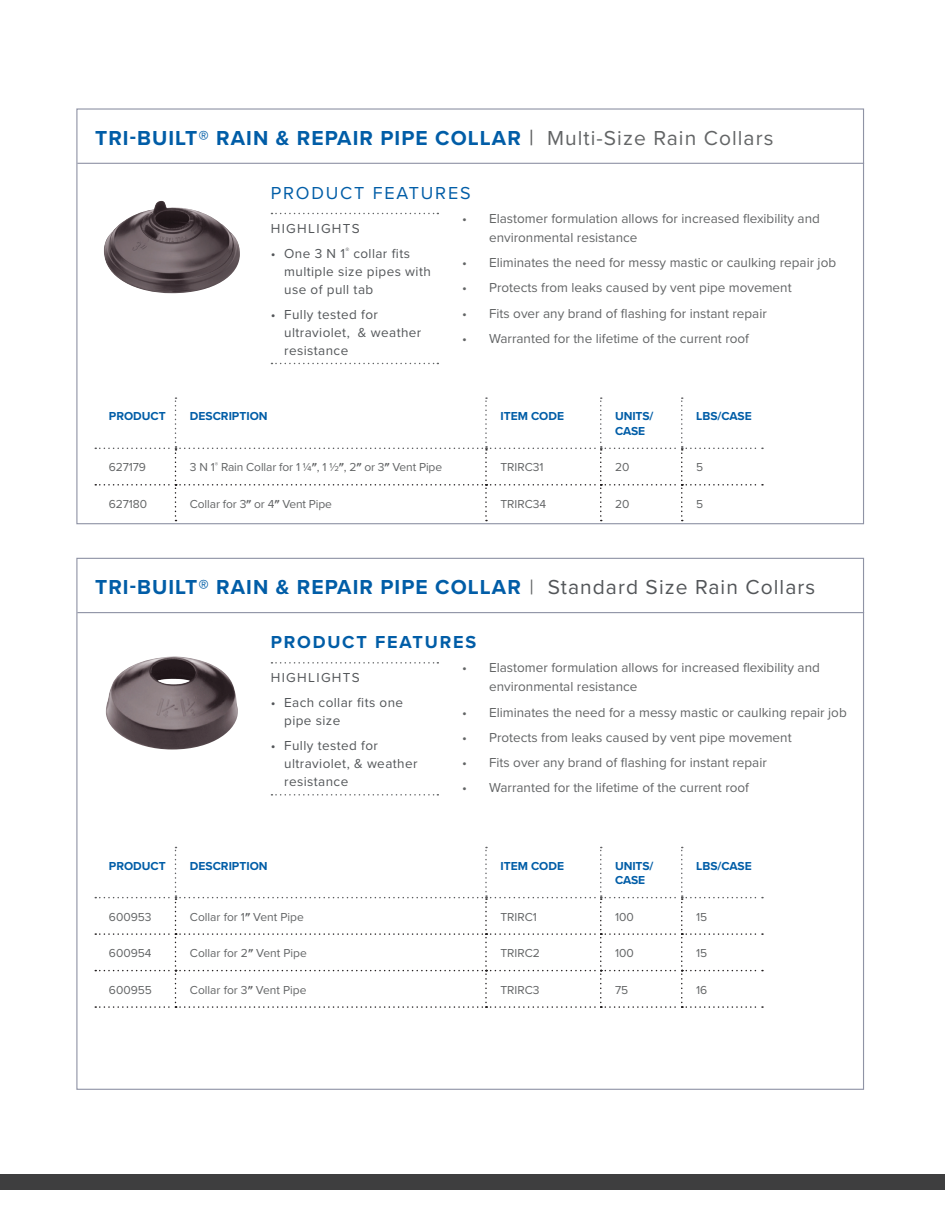
<style>
.page{position:relative;width:945px;height:1215px;background:#fff}
.page>*{position:absolute;margin:0;border:0;box-sizing:border-box;transform-origin:0 0}
.t1{font:700 21px "Proxima Nova";letter-spacing:.05em;color:#015da7}
.Chart_Bullets{font:18px "Proxima Nova";letter-spacing:.1em;color:#015da7}
.Chart_Bullets-2{font:700 18px "Proxima Nova";letter-spacing:.1em;color:#015da7}
.t2{font:13.5px/19.5px "Proxima Nova";color:#636566}
.Chart_Bullets-3{font:13.5px/18px "Proxima Nova";letter-spacing:.03em;color:#535659}
.Chart_Bullets-4{font:13.5px "Proxima Nova";letter-spacing:.1em;color:#535659}
.Data{font:12px "Proxima Nova";color:#636566}
.t3{font:700 12px/14.4px "Proxima Nova";color:#015da7}
.s1{font-family:"Helvetica Neue LT Std";font-weight:400;font-stretch:condensed;color:#636566}
.s2{font-weight:400;color:#636566}
.s3{font-weight:700}
.s4{font-weight:400;color:#535659}
</style>
<div class="page">
<div style="left:0;top:1174px;width:945px;height:16px;background:#3e3e3f"></div>
<svg style="left:95px;top:397px;width:668px;height:124px"></svg>
<svg style="left:95px;top:847px;width:668px;height:161px"></svg>
<hr style="left:77px;top:163px;width:787px;height:1px;background:#8f93a5">
<hr style="left:77px;top:612px;width:787px;height:1px;background:#8f93a5">
<svg style="left:271px;top:213px;width:167px;height:1px"></svg>
<svg style="left:271px;top:363px;width:167px;height:1px"></svg>
<svg style="left:271px;top:662px;width:167px;height:2px"></svg>
<svg style="left:271px;top:794px;width:167px;height:2px"></svg>
<img style="left:104px;top:201px;width:136px;height:92px">
<img style="left:106px;top:656px;width:132px;height:94px">
<p class="t1" style="left:95px;top:122px;width:680px">TRI-BUILT® RAIN &amp; REPAIR PIPE COLLAR <span class="s1">|</span> <span class="s2">Multi-Size Rain Collars</span></p>
<p class="Chart_Bullets" style="left:271px;top:179px;width:201px">PRODUCT FEATURES</p>
<p class="Chart_Bullets-4" style="left:271px;top:219px;width:91px">HIGHLIGHTS</p>
<p class="Chart_Bullets-3" style="left:284px;top:244px;width:148px;text-indent:-14px">• One 3 N 1<sup>®</sup> collar fits multiple size pipes with use of pull tab</p>
<p class="Chart_Bullets-3" style="left:284px;top:304px;width:139px;text-indent:-14px">• Fully tested for ultraviolet, &amp; weather resistance</p>
<p class="t2" style="left:489px;top:208px;width:332px;text-indent:-27px">• Elastomer formulation allows for increased flexibility and environmental resistance</p>
<p class="t2" style="left:462px;top:252px;width:376px">• Eliminates the need for messy mastic or caulking repair job</p>
<p class="t2" style="left:462px;top:278px;width:331px">• Protects from leaks caused by vent pipe movement</p>
<p class="t2" style="left:462px;top:303px;width:306px">• Fits over any brand of flashing for instant repair</p>
<p class="t2" style="left:462px;top:328px;width:289px">• Warranted for the lifetime of the current roof</p>
<p class="t3" style="left:109px;top:409px;width:58px">PRODUCT</p>
<p class="t3" style="left:190px;top:409px;width:79px">DESCRIPTION</p>
<p class="t3" style="left:500px;top:409px;width:65px">ITEM CODE</p>
<p class="t3" style="left:615px;top:409px;width:40px">UNITS/<br>CASE</p>
<p class="t3" style="left:696px;top:409px;width:57px">LBS/CASE</p>
<p class="Data" style="left:109px;top:458px;width:39px">627179</p>
<p class="Data" style="left:190px;top:458px;width:254px">3 N 1<sup>®</sup> Rain Collar for 1 ¼<span class="s3">″</span>, 1 ½<span class="s3">″</span>, 2<span class="s3">″</span> or 3<span class="s3">″</span> Vent Pipe</p>
<p class="Data" style="left:500px;top:458px;width:45px">TRIRC31</p>
<p class="Data" style="left:615px;top:458px;width:16px">20</p>
<p class="Data" style="left:696px;top:458px;width:9px">5</p>
<p class="Data" style="left:109px;top:495px;width:40px">627180</p>
<p class="Data" style="left:190px;top:495px;width:144px">Collar for 3<span class="s3">″</span> or 4<span class="s3">″</span> Vent Pipe</p>
<p class="Data" style="left:500px;top:495px;width:47px">TRIRC34</p>
<p class="Data" style="left:615px;top:495px;width:16px">20</p>
<p class="Data" style="left:696px;top:495px;width:9px">5</p>
<p class="t1" style="left:95px;top:572px;width:722px">TRI-BUILT® RAIN &amp; REPAIR PIPE COLLAR <span class="s2">|</span> <span class="s4">Standard Size Rain Collars</span></p>
<p class="Chart_Bullets-2" style="left:271px;top:629px;width:207px">PRODUCT FEATURES</p>
<p class="Chart_Bullets-4" style="left:271px;top:668px;width:91px">HIGHLIGHTS</p>
<p class="Chart_Bullets-3" style="left:284px;top:693px;width:120px;text-indent:-14px">• Each collar fits one pipe size</p>
<p class="Chart_Bullets-3" style="left:284px;top:736px;width:135px;text-indent:-14px">• Fully tested for ultraviolet, &amp; weather resistance</p>
<p class="t2" style="left:489px;top:657px;width:332px;text-indent:-27px">• Elastomer formulation allows for increased flexibility and environmental resistance</p>
<p class="t2" style="left:462px;top:702px;width:386px">• Eliminates the need for a messy mastic or caulking repair job</p>
<p class="t2" style="left:462px;top:727px;width:331px">• Protects from leaks caused by vent pipe movement</p>
<p class="t2" style="left:462px;top:752px;width:306px">• Fits over any brand of flashing for instant repair</p>
<p class="t2" style="left:462px;top:777px;width:289px">• Warranted for the lifetime of the current roof</p>
<p class="t3" style="left:109px;top:858px;width:58px">PRODUCT</p>
<p class="t3" style="left:190px;top:858px;width:79px">DESCRIPTION</p>
<p class="t3" style="left:500px;top:858px;width:65px">ITEM CODE</p>
<p class="t3" style="left:615px;top:858px;width:40px">UNITS/<br>CASE</p>
<p class="t3" style="left:696px;top:858px;width:57px">LBS/CASE</p>
<p class="Data" style="left:109px;top:908px;width:44px">600953</p>
<p class="Data" style="left:190px;top:908px;width:115px">Collar for 1<span class="s3">″</span> Vent Pipe</p>
<p class="Data" style="left:500px;top:908px;width:38px">TRIRC1</p>
<p class="Data" style="left:615px;top:908px;width:20px">100</p>
<p class="Data" style="left:696px;top:908px;width:13px">15</p>
<p class="Data" style="left:109px;top:944px;width:44px">600954</p>
<p class="Data" style="left:190px;top:944px;width:118px">Collar for 2<span class="s3">″</span> Vent Pipe</p>
<p class="Data" style="left:500px;top:944px;width:41px">TRIRC2</p>
<p class="Data" style="left:615px;top:944px;width:20px">100</p>
<p class="Data" style="left:696px;top:944px;width:13px">15</p>
<p class="Data" style="left:109px;top:981px;width:45px">600955</p>
<p class="Data" style="left:190px;top:981px;width:118px">Collar for 3<span class="s3">″</span> Vent Pipe</p>
<p class="Data" style="left:500px;top:981px;width:41px">TRIRC3</p>
<p class="Data" style="left:615px;top:981px;width:15px">75</p>
<p class="Data" style="left:696px;top:981px;width:13px">16</p>
</div>
